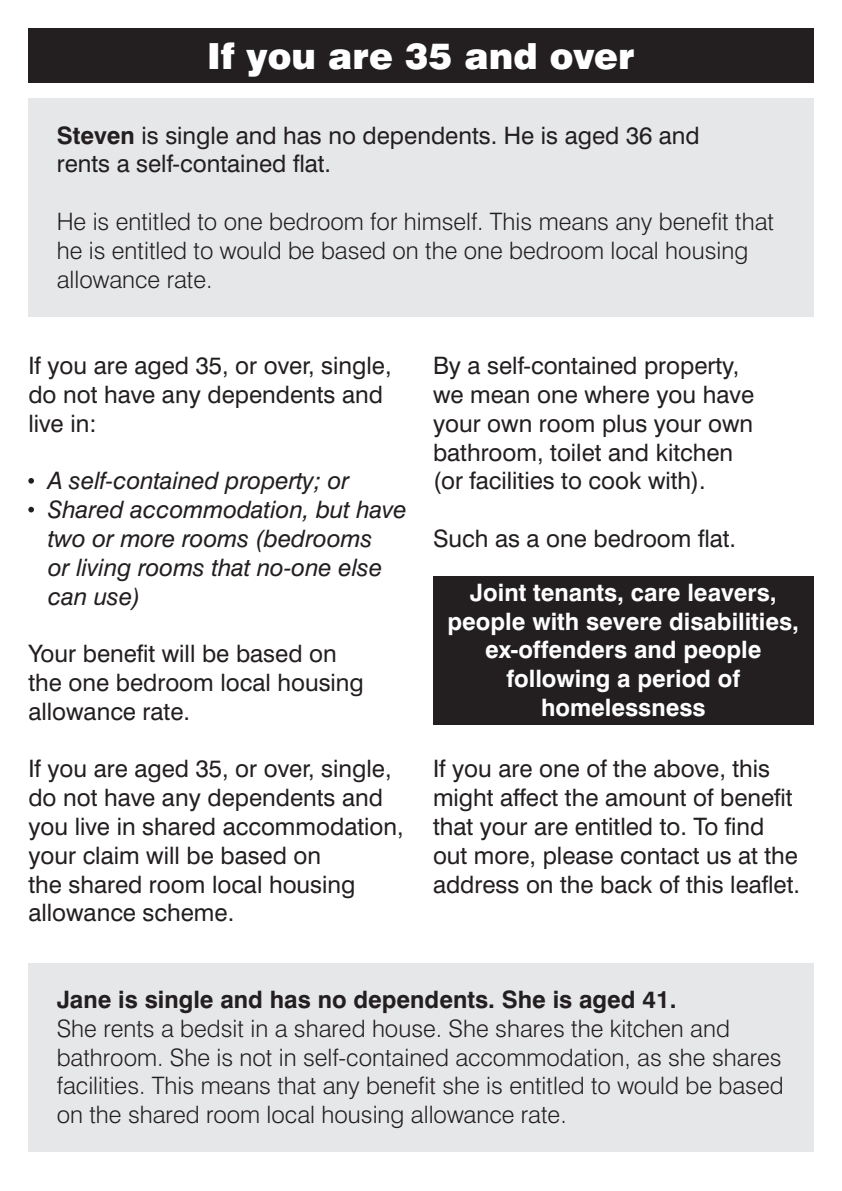
<style>
.page{position:relative;width:842px;height:1191px;background:#fff}
.page>*{position:absolute;margin:0;border:0;box-sizing:border-box;transform-origin:0 0}
.t1{font:900 36px "Swiss 721 BT";color:#fff}
.t2{font:24px/28.8px "Swiss 721 BT";color:#231f20}
.t3{font:300 24px/28.8px "Swiss 721 BT";color:#231f20}
.t4{font:italic 24px/28.8px "Swiss 721 BT";color:#231f20}
.t5{font:700 24px/28.8px "Swiss 721 BT";color:#fff;text-align:center}
.t6{font:700 24px "Swiss 721 BT";color:#231f20}
.s1{font-weight:700}
</style>
<div class="page">
<div style="left:28px;top:28px;width:786px;height:55px;background:#231f20"></div>
<div style="left:28px;top:98px;width:786px;height:218px;background:#e6e7e9"></div>
<div style="left:28px;top:963px;width:786px;height:188px;background:#e6e7e9"></div>
<svg style="left:28px;top:478px;width:6px;height:5px"></svg>
<svg style="left:28px;top:507px;width:6px;height:5px"></svg>
<div style="left:433px;top:576px;width:381px;height:148px;background:#231f20"></div>
<p class="t1" style="left:207px;top:34px;width:429px">If you are 35 and over</p>
<p class="t2" style="left:57px;top:120px;width:645px"><span class="s1">Steven</span> is single and has no dependents. He is aged 36 and</p>
<p class="t2" style="left:57px;top:149px;width:276px">rents a self-contained flat.</p>
<p class="t3" style="left:57px;top:207px;width:719px">He is entitled to one bedroom for himself. This means any benefit that he is entitled to would be based on the one bedroom local housing allowance rate.</p>
<p class="t2" style="left:28px;top:351px;width:365px">If you are aged 35, or over, single, do not have any dependents and live in:</p>
<p class="t4" style="left:48px;top:466px;width:303px">A self-contained property; or</p>
<p class="t4" style="left:48px;top:495px;width:360px">Shared accommodation, but have two or more rooms (bedrooms</p>
<p class="t4" style="left:48px;top:552px;width:336px">or living rooms that no-one else can use)</p>
<p class="t2" style="left:28px;top:639px;width:337px">Your benefit will be based on the one bedroom local housing allowance rate.</p>
<p class="t2" style="left:28px;top:754px;width:377px">If you are aged 35, or over, single, do not have any dependents and you live in shared accommodation, your claim will be based on<br>the shared room local housing allowance scheme.</p>
<p class="t2" style="left:433px;top:351px;width:323px">By a self-contained property, we mean one where you have your own room plus your own bathroom, toilet and kitchen</p>
<p class="t2" style="left:433px;top:466px;width:274px">(or facilities to cook with).</p>
<p class="t2" style="left:433px;top:524px;width:305px">Such as a one bedroom flat.</p>
<p class="t5" style="left:448px;top:577px;width:353px">Joint tenants, care leavers, people with severe disabilities, ex-offenders and people following a period of homelessness</p>
<p class="t2" style="left:433px;top:754px;width:368px">If you are one of the above, this might affect the amount of benefit that your are entitled to. To find out more, please contact us at the address on the back of this leaflet.</p>
<p class="t6" style="left:57px;top:984px;width:621px">Jane is single and has no dependents. She is aged 41.</p>
<p class="t3" style="left:57px;top:1013px;width:728px">She rents a bedsit in a shared house. She shares the kitchen and bathroom. She is not in self-contained accommodation, as she shares facilities. This means that any benefit she is entitled to would be based on the shared room local housing allowance rate.</p>
</div>
